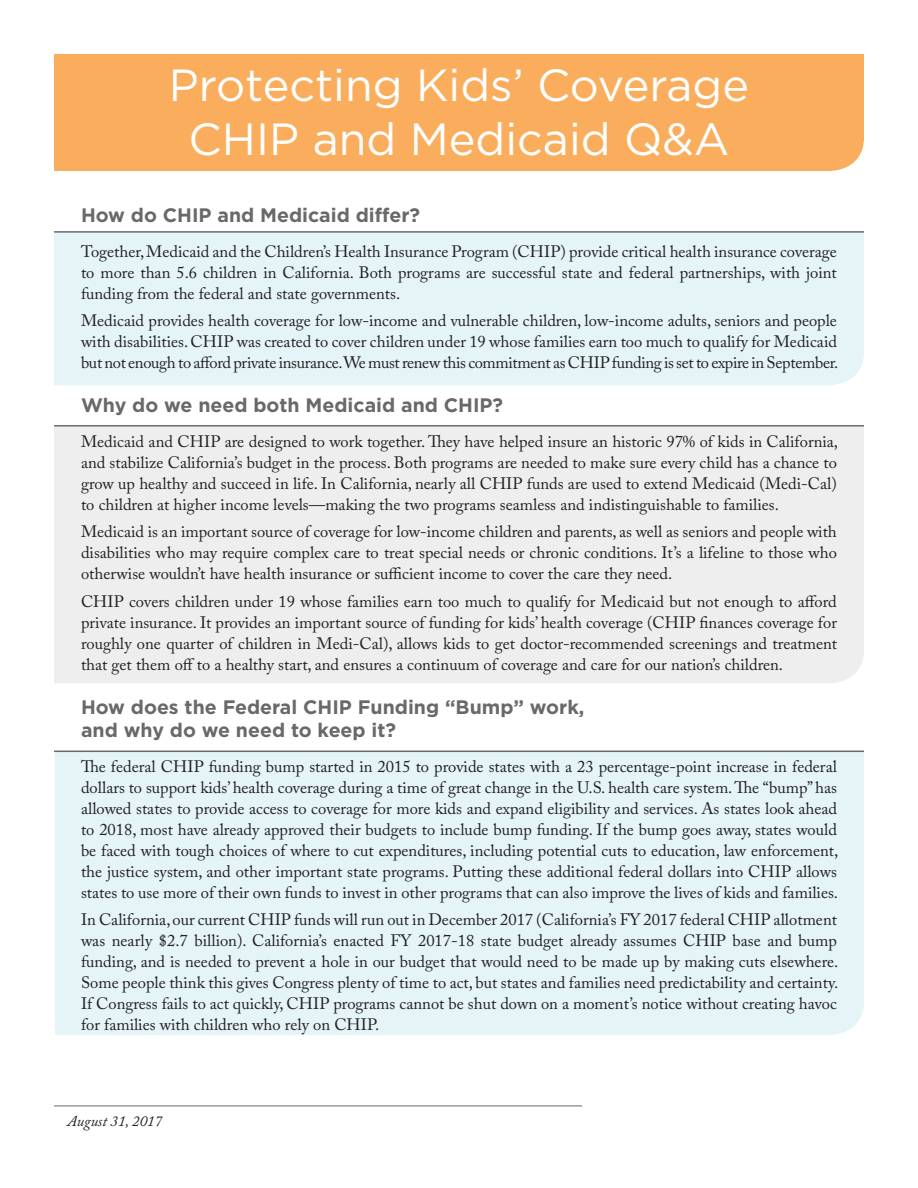
<style>
.page{position:relative;width:918px;height:1188px;background:#fff}
.page>*{position:absolute;margin:0;border:0;box-sizing:border-box;transform-origin:0 0}
.t1{font:45px "Gotham";color:#fff}
.question{font:700 19.5px/23.4px "Gotham";color:#69696c}
.body{font:16.5px/21px "Adobe Caslon Pro";color:#231f20;text-align:justify}
.t2{font:italic 15px "Adobe Caslon Pro";color:#231f20}
</style>
<div class="page">
<div style="left:54px;top:54px;width:810px;height:117px;background:#faae5d"></div>
<div style="left:54px;top:233px;width:810px;height:152px;background:#e4f4f7"></div>
<div style="left:54px;top:427px;width:810px;height:256px;background:#eeeeef"></div>
<div style="left:55px;top:752px;width:809px;height:283px;background:#e4f4f7"></div>
<hr style="left:54px;top:231px;width:810px;height:2px;background:#69696c">
<hr style="left:54px;top:425px;width:810px;height:2px;background:#69696c">
<hr style="left:54px;top:751px;width:810px;height:1px;background:#69696c">
<hr style="left:54px;top:1106px;width:528px;height:1px;background:#69696c">
<p class="t1" style="left:169px;top:60px;width:582px">Protecting Kids’ Coverage</p>
<p class="t1" style="left:189px;top:114px;width:542px">CHIP and Medicaid Q&amp;A</p>
<p class="question" style="left:81px;top:203px;width:341px">How do CHIP and Medicaid differ?</p>
<p class="body" style="left:81px;top:240px;width:757px">Together, Medicaid and the Children’s Health Insurance Program (CHIP) provide critical health insurance coverage to more than 5.6 children in California. Both programs are successful state and federal partnerships, with joint funding from the federal and state governments.</p>
<p class="body" style="left:81px;top:310px;width:759px">Medicaid provides health coverage for low-income and vulnerable children, low-income adults, seniors and people with disabilities. CHIP was created to cover children under 19 whose families earn too much to qualify for Medicaid but not enough to afford private insurance.We must renew this commitment as CHIP funding is set to expire in September.</p>
<p class="question" style="left:81px;top:393px;width:424px">Why do we need both Medicaid and CHIP?</p>
<p class="body" style="left:81px;top:430px;width:759px">Medicaid and CHIP are designed to work together. They have helped insure an historic 97% of kids in California, and stabilize California’s budget in the process. Both programs are needed to make sure every child has a chance to grow up healthy and succeed in life. In California, nearly all CHIP funds are used to extend Medicaid (Medi-Cal) to children at higher income levels—making the two programs seamless and indistinguishable to families.</p>
<p class="body" style="left:81px;top:521px;width:757px">Medicaid is an important source of coverage for low-income children and parents, as well as seniors and people with disabilities who may require complex care to treat special needs or chronic conditions. It’s a lifeline to those who otherwise wouldn’t have health insurance or sufficient income to cover the care they need.</p>
<p class="body" style="left:81px;top:591px;width:758px">CHIP covers children under 19 whose families earn too much to qualify for Medicaid but not enough to afford private insurance. It provides an important source of funding for kids’ health coverage (CHIP finances coverage for roughly one quarter of children in Medi-Cal), allows kids to get doctor-recommended screenings and treatment that get them off to a healthy start, and ensures a continuum of coverage and care for our nation’s children.</p>
<p class="question" style="left:81px;top:695px;width:505px">How does the Federal CHIP Funding “Bump” work, and why do we need to keep it?</p>
<p class="body" style="left:81px;top:755px;width:759px">The federal CHIP funding bump started in 2015 to provide states with a 23 percentage-point increase in federal dollars to support kids’ health coverage during a time of great change in the U.S. health care system. The “bump” has allowed states to provide access to coverage for more kids and expand eligibility and services. As states look ahead to 2018, most have already approved their budgets to include bump funding. If the bump goes away, states would be faced with tough choices of where to cut expenditures, including potential cuts to education, law enforcement, the justice system, and other important state programs. Putting these additional federal dollars into CHIP allows states to use more of their own funds to invest in other programs that can also improve the lives of kids and families.</p>
<p class="body" style="left:81px;top:909px;width:759px">In California, our current CHIP funds will run out in December 2017 (California’s FY 2017 federal CHIP allotment was nearly $2.7 billion). California’s enacted FY 2017-18 state budget already assumes CHIP base and bump funding, and is needed to prevent a hole in our budget that would need to be made up by making cuts elsewhere.<br>Some people think this gives Congress plenty of time to act, but states and families need predictability and certainty.<br>If Congress fails to act quickly, CHIP programs cannot be shut down on a moment’s notice without creating havoc for families with children who rely on CHIP.</p>
<p class="t2" style="left:68px;top:1112px;width:96px">August 31, 2017</p>
</div>
